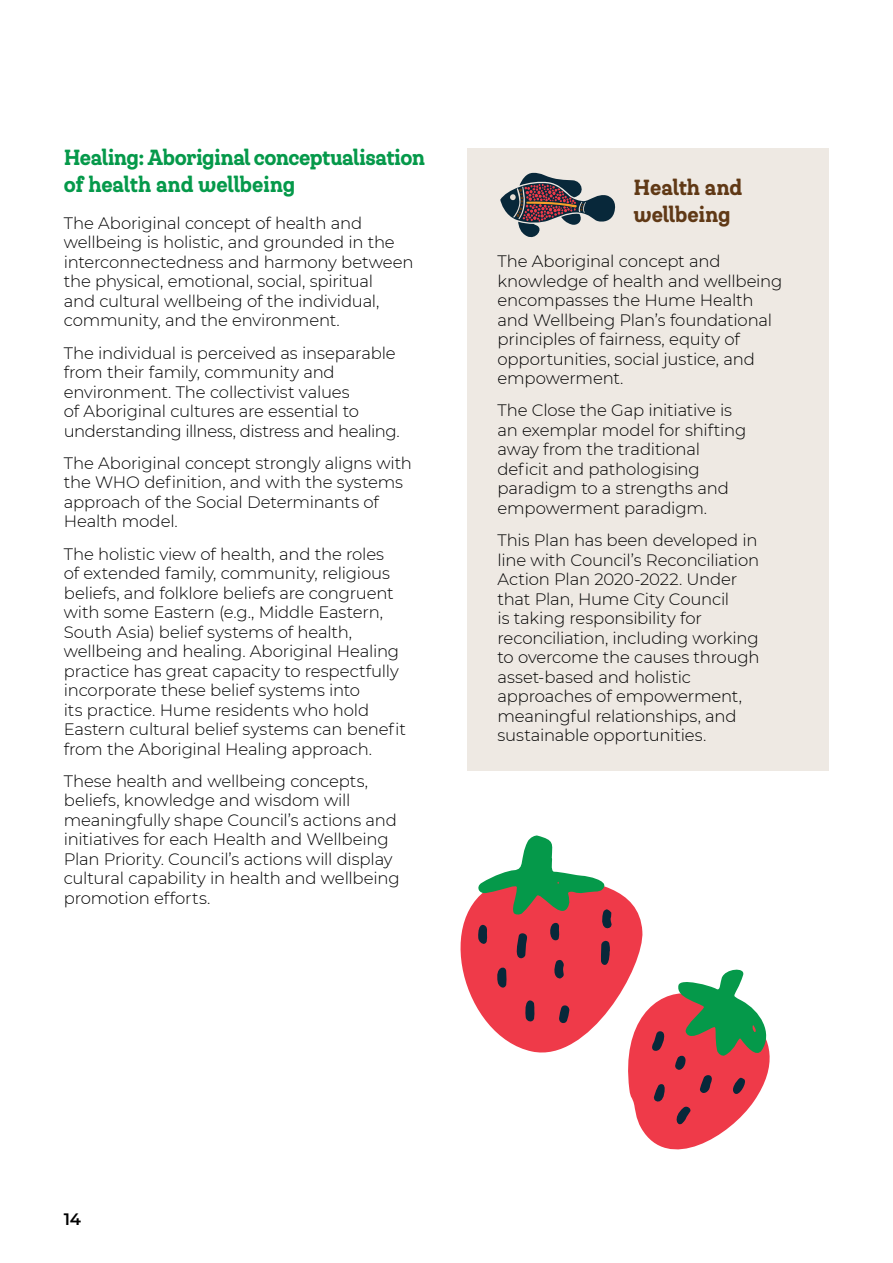
<style>
.page{position:relative;width:893px;height:1263px;background:#fff}
.page>*{position:absolute;margin:0;border:0;box-sizing:border-box;transform-origin:0 0}
.t1{font:900 21px/27px "Queulat Cnd Alt Soft";letter-spacing:-.02em;color:#05994a}
.t2{font:900 21px/27px "Queulat Cnd Alt Soft";letter-spacing:-.01em;color:#603916}
.t3{font:300 16.5px/19.5px "Montserrat";letter-spacing:-.01em;color:#000}
.t4{font:600 16.5px "Montserrat";color:#000}
</style>
<div class="page">
<div style="left:468px;top:149px;width:361px;height:622px;background:#eee9e3"></div>
<svg style="left:500px;top:173px;width:116px;height:65px"></svg>
<svg style="left:460px;top:835px;width:310px;height:315px"></svg>
<p class="t1" style="left:64px;top:144px;width:363px">Healing: Aboriginal conceptualisation of health and wellbeing</p>
<p class="t3" style="left:64px;top:213px;width:351px">The Aboriginal concept of health and wellbeing is holistic, and grounded in the interconnectedness and harmony between the physical, emotional, social, spiritual<br>and cultural wellbeing of the individual, community, and the environment.</p>
<p class="t3" style="left:64px;top:342px;width:338px">The individual is perceived as inseparable from their family, community and environment. The collectivist values<br>of Aboriginal cultures are essential to understanding illness, distress and healing.</p>
<p class="t3" style="left:64px;top:453px;width:350px">The Aboriginal concept strongly aligns with the WHO definition, and with the systems approach of the Social Determinants of Health model.</p>
<p class="t3" style="left:64px;top:543px;width:344px">The holistic view of health, and the roles<br>of extended family, community, religious beliefs, and folklore beliefs are congruent with some Eastern (e.g., Middle Eastern, South Asia) belief systems of health, wellbeing and healing. Aboriginal Healing practice has great capacity to respectfully incorporate these belief systems into<br>its practice. Hume residents who hold Eastern cultural belief systems can benefit from the Aboriginal Healing approach.</p>
<p class="t3" style="left:64px;top:771px;width:337px">These health and wellbeing concepts, beliefs, knowledge and wisdom will meaningfully shape Council’s actions and initiatives for each Health and Wellbeing Plan Priority. Council’s actions will display cultural capability in health and wellbeing promotion efforts.</p>
<p class="t2" style="left:634px;top:174px;width:110px">Health and wellbeing</p>
<p class="t3" style="left:497px;top:251px;width:286px">The Aboriginal concept and knowledge of health and wellbeing encompasses the Hume Health and Wellbeing Plan’s foundational principles of fairness, equity of opportunities, social justice, and empowerment.</p>
<p class="t3" style="left:497px;top:400px;width:250px">The Close the Gap initiative is an exemplar model for shifting away from the traditional deficit and pathologising paradigm to a strengths and empowerment paradigm.</p>
<p class="t3" style="left:497px;top:530px;width:264px">This Plan has been developed in line with Council’s Reconciliation<br>Action Plan 2020-2022. Under that Plan, Hume City Council<br>is taking responsibility for reconciliation, including working to overcome the causes through asset-based and holistic approaches of empowerment, meaningful relationships, and sustainable opportunities.</p>
<p class="t4" style="left:64px;top:1207px;width:19px">14</p>
</div>
